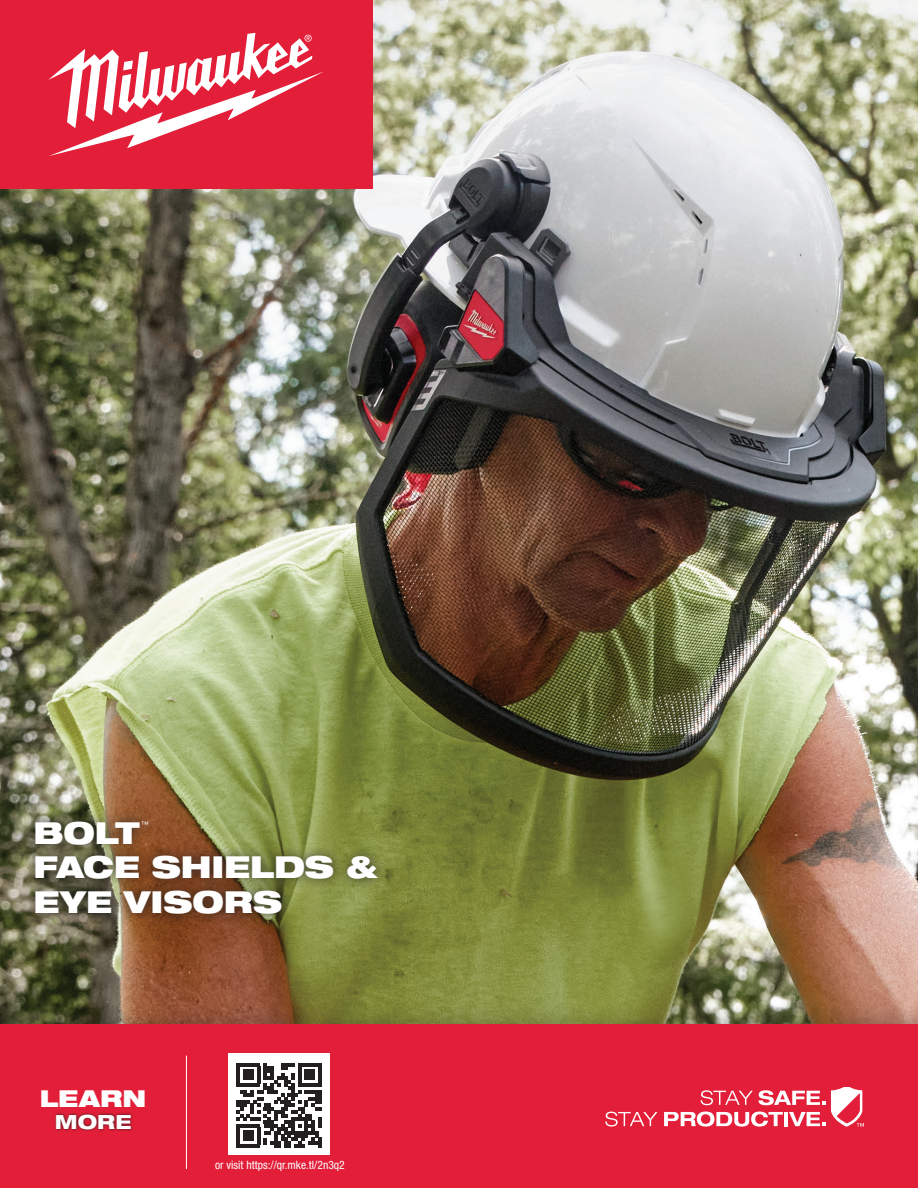
<style>
.page{position:relative;width:918px;height:1188px;background:#fff}
.page>*{position:absolute;margin:0;border:0;box-sizing:border-box;transform-origin:0 0}
.HDR_english{font:900 expanded 30.3px/34.5px "Helvetica Neue LT Std";letter-spacing:-.005em;color:#fff}
.t1{font:900 expanded 23.4px "Helvetica Neue LT Std";letter-spacing:.005em;color:#fff}
.t2{font:800 expanded 19.5px "Helvetica Neue LT Std";color:#fff}
.t3{font:condensed 11.55px "Helvetica Neue LT Std";color:#fff}
.HDR_english-2{font:7.65px "Helvetica Neue LT Std";color:#fff}
</style>
<div class="page">
<img style="left:0;top:0;width:918px;height:1002px">
<div style="left:23px;top:809px;width:367px;height:117px;background:#231f20;opacity:.8"></div>
<div style="left:0;top:0;width:373px;height:189px;background:#e21e38"></div>
<div style="left:0;top:1002px;width:918px;height:186px;background:#231f20;opacity:.3"></div>
<div style="left:0;top:1025px;width:918px;height:163px;background:#e21e38"></div>
<svg style="left:48px;top:33px;width:276px;height:123px"></svg>
<svg style="left:605px;top:1112px;width:52px;height:15px"></svg>
<svg style="left:664px;top:1088px;width:200px;height:39px"></svg>
<hr style="left:186px;top:1056px;width:1px;height:113px;background:#fff">
<div style="left:54px;top:1112px;width:80px;height:20px;background:#231f20;opacity:.8"></div>
<div style="left:228px;top:1054px;width:102px;height:101px;background:#fff"></div>
<svg style="left:237px;top:1063px;width:85px;height:85px"></svg>
<p class="HDR_english" style="left:33px;top:814px;width:108px">BOLT</p>
<p class="HDR_english-2" style="left:141px;top:820px;width:9px">™</p>
<p class="HDR_english" style="left:33px;top:849px;width:346px">FACE SHIELDS &amp;<br>EYE VISORS</p>
<p class="t1" style="left:40px;top:1084px;width:108px">LEARN</p>
<p class="t2" style="left:55px;top:1109px;width:78px">MORE</p>
<p class="t3" style="left:215px;top:1158px;width:131px">or visit https://qr.mke.tl/2n3q2</p>
</div>
